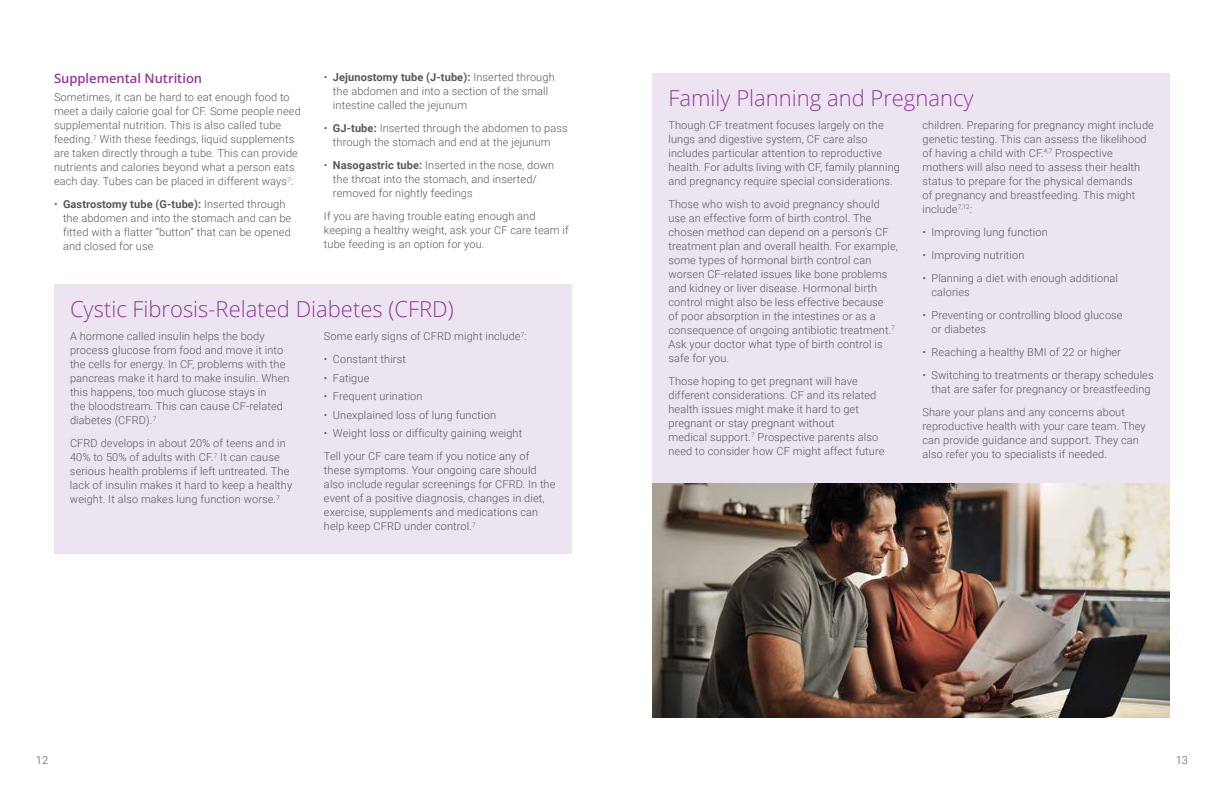
<style>
.page{position:relative;width:1224px;height:792px;background:#fff}
.page>*{position:absolute;margin:0;border:0;box-sizing:border-box;transform-origin:0 0}
.t1{font:300 22px "Open Sans";color:#8f3b96}
.t2{font:600 13px "Open Sans";color:#8f3b96}
.t3{font:300 11px/14px "Roboto";letter-spacing:.01em;color:#58595b}
.s1{font-weight:700}
</style>
<div class="page">
<div style="left:54px;top:284px;width:518px;height:270px;background:#ede4f1"></div>
<div style="left:652px;top:73px;width:518px;height:617px;background:#ede4f1"></div>
<img style="left:652px;top:483px;width:518px;height:235px">
<p class="t2" style="left:54px;top:69px;width:150px">Supplemental Nutrition</p>
<p class="t3" style="left:54px;top:90px;width:248px">Sometimes, it can be hard to eat enough food to meet a daily calorie goal for CF. Some people need supplemental nutrition. This is also called tube feeding.<sup>7</sup> With these feedings, liquid supplements are taken directly through a tube. This can provide nutrients and calories beyond what a person eats each day. Tubes can be placed in different ways<sup>7</sup>:</p>
<p class="t3" style="left:63px;top:197px;width:230px;text-indent:-9px">• <span class="s1">Gastrostomy tube (G-tube):</span> Inserted through the abdomen and into the stomach and can be fitted with a flatter “button” that can be opened and closed for use</p>
<p class="t3" style="left:333px;top:70px;width:223px;text-indent:-9px">• <span class="s1">Jejunostomy tube (J-tube):</span> Inserted through the abdomen and into a section of the small intestine called the jejunum</p>
<p class="t3" style="left:333px;top:121px;width:236px;text-indent:-9px">• <span class="s1">GJ-tube:</span> Inserted through the abdomen to pass through the stomach and end at the jejunum</p>
<p class="t3" style="left:333px;top:158px;width:223px;text-indent:-9px">• <span class="s1">Nasogastric tube:</span> Inserted in the nose, down the throat into the stomach, and inserted/ removed for nightly feedings</p>
<p class="t3" style="left:324px;top:209px;width:246px">If you are having trouble eating enough and keeping a healthy weight, ask your CF care team if tube feeding is an option for you.</p>
<h1 class="t1" style="left:70px;top:294px;width:385px">Cystic Fibrosis-Related Diabetes (CFRD)</h1>
<p class="t3" style="left:70px;top:329px;width:221px">A hormone called insulin helps the body process glucose from food and move it into the cells for energy. In CF, problems with the pancreas make it hard to make insulin. When this happens, too much glucose stays in<br>the bloodstream. This can cause CF-related diabetes (CFRD).<sup>7</sup></p>
<p class="t3" style="left:70px;top:436px;width:224px">CFRD develops in about 20% of teens and in 40% to 50% of adults with CF.<sup>7</sup> It can cause serious health problems if left untreated. The lack of insulin makes it hard to keep a healthy weight. It also makes lung function worse.<sup>7</sup></p>
<p class="t3" style="left:324px;top:329px;width:204px">Some early signs of CFRD might include<sup>7</sup>:</p>
<p class="t3" style="left:324px;top:352px;width:83px">• Constant thirst</p>
<p class="t3" style="left:324px;top:370px;width:47px">• Fatigue</p>
<p class="t3" style="left:324px;top:389px;width:100px">• Frequent urination</p>
<p class="t3" style="left:324px;top:407px;width:174px">• Unexplained loss of lung function</p>
<p class="t3" style="left:324px;top:421px;width:207px;line-height:23px">• Weight loss or difficulty gaining weight<br>Tell your CF care team if you notice any of</p>
<p class="t3" style="left:324px;top:463px;width:233px">these symptoms. Your ongoing care should also include regular screenings for CFRD. In the event of a positive diagnosis, changes in diet, exercise, supplements and medications can help keep CFRD under control.<sup>7</sup></p>
<h1 class="t1" style="left:668px;top:82px;width:307px">Family Planning and Pregnancy</h1>
<p class="t3" style="left:668px;top:117px;width:233px">Though CF treatment focuses largely on the lungs and digestive system, CF care also includes particular attention to reproductive health. For adults living with CF, family planning and pregnancy require special considerations.</p>
<p class="t3" style="left:668px;top:196px;width:231px">Those who wish to avoid pregnancy should use an effective form of birth control. The chosen method can depend on a person’s CF treatment plan and overall health. For example, some types of hormonal birth control can worsen CF-related issues like bone problems and kidney or liver disease. Hormonal birth control might also be less effective because<br>of poor absorption in the intestines or as a consequence of ongoing antibiotic treatment.<sup>7<br></sup>Ask your doctor what type of birth control is safe for you.</p>
<p class="t3" style="left:668px;top:373px;width:218px">Those hoping to get pregnant will have different considerations. CF and its related health issues might make it hard to get pregnant or stay pregnant without<br>medical support.<sup>7</sup> Prospective parents also need to consider how CF might affect future</p>
<p class="t3" style="left:922px;top:117px;width:233px">children. Preparing for pregnancy might include genetic testing. This can assess the likelihood of having a child with CF.<sup>4,7</sup> Prospective mothers will also need to assess their health status to prepare for the physical demands<br>of pregnancy and breastfeeding. This might include<sup>7,12</sup>:</p>
<p class="t3" style="left:923px;top:224px;width:127px">• Improving lung function</p>
<p class="t3" style="left:923px;top:247px;width:103px">• Improving nutrition</p>
<p class="t3" style="left:932px;top:270px;width:188px;text-indent:-9px">• Planning a diet with enough additional calories</p>
<p class="t3" style="left:932px;top:307px;width:193px;text-indent:-9px">• Preventing or controlling blood glucose or diabetes</p>
<p class="t3" style="left:923px;top:344px;width:200px">• Reaching a healthy BMI of 22 or higher</p>
<p class="t3" style="left:923px;top:367px;width:233px;text-align:center">• Switching to treatments or therapy schedules that are safer for pregnancy or breastfeeding</p>
<p class="t3" style="left:923px;top:404px;width:225px">Share your plans and any concerns about reproductive health with your care team. They can provide guidance and support. They can also refer you to specialists if needed.</p>
<p class="t3" style="left:36px;top:753px;width:14px">12</p>
<p class="t3" style="left:1176px;top:753px;width:14px">13</p>
</div>
